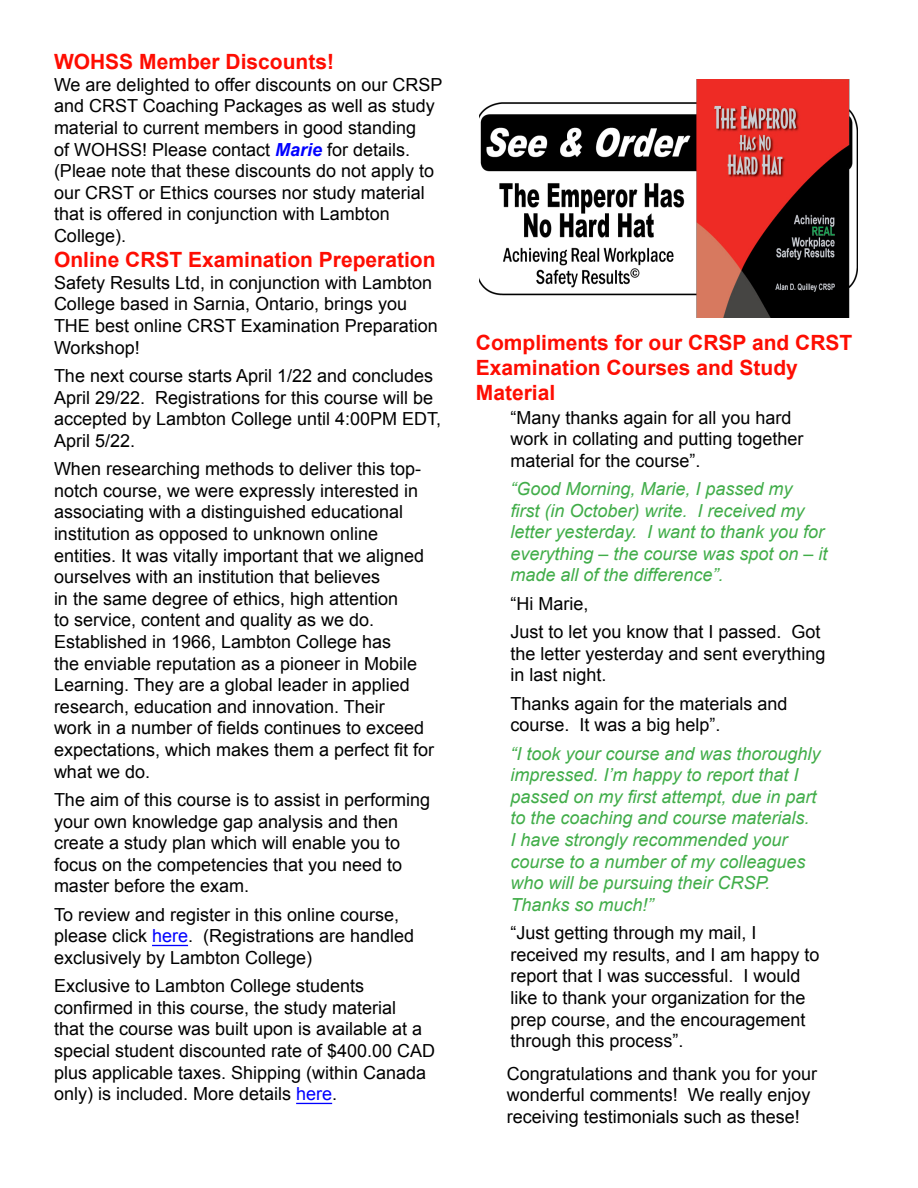
<style>
.page{position:relative;width:918px;height:1188px;background:#fff}
.page>*{position:absolute;margin:0;border:0;box-sizing:border-box;transform-origin:0 0}
.t1{font:700 21px/25.2px "Arial";color:#fe0d02}
.t2{font:18px/21.6px "Arial";color:#000}
.t3{font:italic 18px/21.6px "Arial";color:#41ad49}
.s1{font-weight:700;font-style:italic;color:#00f}
.s2{color:#00f}
</style>
<div class="page">
<hr style="left:296px;top:1103px;width:36px;height:1px;background:#00f">
<hr style="left:152px;top:945px;width:36px;height:1px;background:#00f">
<img style="left:479px;top:80px;width:378px;height:238px">
<p class="t1" style="left:54px;top:50px;width:282px">WOHSS Member Discounts!</p>
<p class="t2" style="left:54px;top:74px;width:390px">We are delighted to offer discounts on our CRSP and CRST Coaching Packages as well as study material to current members in good standing<br>of WOHSS! Please contact <span class="s1">Marie</span> for details. (Pleae note that these discounts do not apply to our CRST or Ethics courses nor study material that is offered in conjunction with Lambton College).</p>
<p class="t1" style="left:54px;top:248px;width:383px">Online CRST Examination Preperation</p>
<p class="t2" style="left:54px;top:272px;width:385px">Safety Results Ltd, in conjunction with Lambton College based in Sarnia, Ontario, brings you THE best online CRST Examination Preparation Workshop!</p>
<p class="t2" style="left:54px;top:365px;width:389px">The next course starts April 1/22 and concludes April 29/22. Registrations for this course will be accepted by Lambton College until 4:00PM EDT, April 5/22.</p>
<p class="t2" style="left:54px;top:458px;width:382px">When researching methods to deliver this top&shy;notch course, we were expressly interested in associating with a distinguished educational institution as opposed to unknown online entities. It was vitally important that we aligned ourselves with an institution that believes<br>in the same degree of ethics, high attention<br>to service, content and quality as we do.<br>Established in 1966, Lambton College has<br>the enviable reputation as a pioneer in Mobile Learning. They are a global leader in applied research, education and innovation. Their<br>work in a number of fields continues to exceed expectations, which makes them a perfect fit for what we do.</p>
<p class="t2" style="left:54px;top:789px;width:378px">The aim of this course is to assist in performing your own knowledge gap analysis and then create a study plan which will enable you to focus on the competencies that you need to master before the exam.</p>
<p class="t2" style="left:54px;top:904px;width:362px">To review and register in this online course, please click <span class="s2">here</span>. (Registrations are handled exclusively by Lambton College)</p>
<p class="t2" style="left:54px;top:975px;width:383px">Exclusive to Lambton College students confirmed in this course, the study material<br>that the course was built upon is available at a special student discounted rate of $400.00 CAD plus applicable taxes. Shipping (within Canada only) is included. More details <span class="s2">here</span>.</p>
<p class="t1" style="left:476px;top:331px;width:378px">Compliments for our CRSP and CRST<br>Examination Courses and Study<br>Material</p>
<p class="t2" style="left:510px;top:407px;width:295px">“Many thanks again for all you hard work in collating and putting together material for the course”.</p>
<p class="t3" style="left:510px;top:478px;width:319px">“Good Morning, Marie, I passed my<br>first (in October) write. I received my letter yesterday. I want to thank you for everything – the course was spot on – it made all of the difference”.</p>
<p class="t2" style="left:510px;top:590px;width:312px;line-height:28.3px">“Hi Marie,<br>Just to let you know that I passed. Got</p>
<p class="t2" style="left:510px;top:643px;width:317px">the letter yesterday and sent everything in last night.</p>
<p class="t2" style="left:510px;top:693px;width:279px">Thanks again for the materials and course. It was a big help”.</p>
<p class="t3" style="left:510px;top:743px;width:312px">“I took your course and was thoroughly impressed. I’m happy to report that I passed on my first attempt, due in part to the coaching and course materials.<br>I have strongly recommended your course to a number of my colleagues who will be pursuing their CRSP.<br>Thanks so much!”</p>
<p class="t2" style="left:510px;top:922px;width:311px">“Just getting through my mail, I received my results, and I am happy to report that I was successful. I would like to thank your organization for the prep course, and the encouragement through this process”.</p>
<p class="t2" style="left:507px;top:1063px;width:312px">Congratulations and thank you for your wonderful comments! We really enjoy receiving testimonials such as these!</p>
</div>
